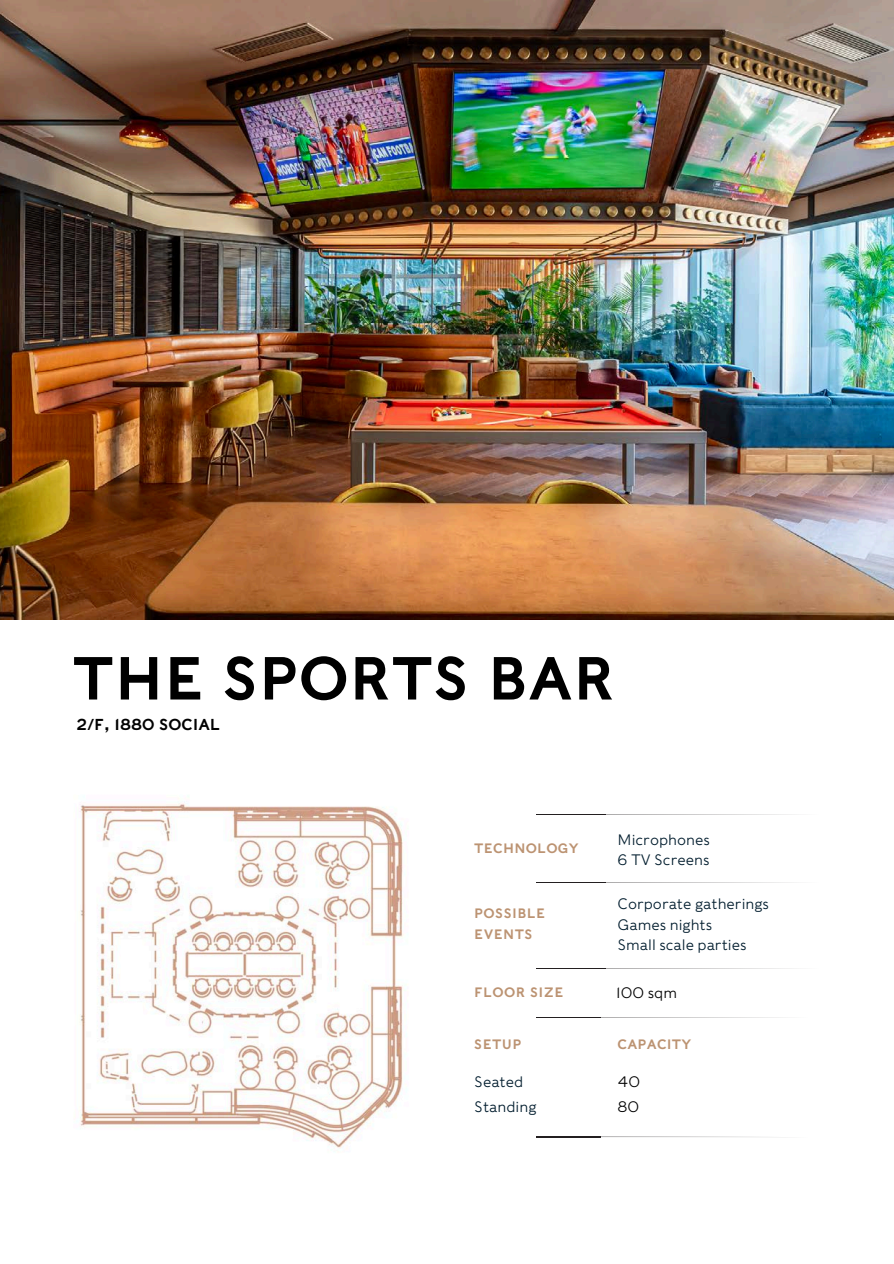
<style>
.page{position:relative;width:894px;height:1264px;background:#fff}
.page>*{position:absolute;margin:0;border:0;box-sizing:border-box;transform-origin:0 0}
.t1{font:60px "Caslons Egyptian";letter-spacing:.005em;color:#000}
.t2{font:15.75px "Caslons Egyptian";color:#000}
.t3{font:300 15px/20.2px "Caslons Egyptian";color:#031e2f}
.t4{font:300 15px "Caslons Egyptian";color:#000}
.t5{font:13.5px/20.2px "Caslons Egyptian";letter-spacing:.03em;color:#bc9372}
</style>
<div class="page">
<hr style="left:470px;top:814px;width:135px;height:1px;background:#231f20">
<hr style="left:605px;top:814px;width:215px;height:1px;background:#231f20">
<hr style="left:469px;top:1017px;width:131px;height:1px;background:#231f20">
<hr style="left:600px;top:1017px;width:209px;height:1px;background:#231f20">
<hr style="left:469px;top:1136px;width:131px;height:1px;background:#231f20">
<hr style="left:600px;top:1136px;width:209px;height:1px;background:#231f20">
<hr style="left:470px;top:882px;width:135px;height:1px;background:#231f20">
<hr style="left:605px;top:882px;width:215px;height:1px;background:#231f20">
<hr style="left:470px;top:968px;width:135px;height:1px;background:#231f20">
<hr style="left:605px;top:968px;width:215px;height:1px;background:#231f20">
<img style="left:80px;top:796px;width:455px;height:353px">
<img style="left:0;top:0;width:893px;height:619px">
<p class="t1" style="left:72px;top:651px;width:543px">THE SPORTS BAR</p>
<p class="t2" style="left:76px;top:717px;width:145px">2/F, 1880 SOCIAL</p>
<h2 class="t5" style="left:474px;top:839px;width:106px">TECHNOLOGY</h2>
<h1 class="t5" style="left:474px;top:904px;width:72px">POSSIBLE<br>EVENTS</h1>
<p class="t3" style="left:617px;top:830px;width:94px">Microphones<br>6 TV Screens</p>
<h3 class="t3" style="left:617px;top:894px;width:153px">Corporate gatherings<br>Games nights<br>Small scale parties</h3>
<h3 class="t5" style="left:474px;top:982px;width:90px">FLOOR SIZE</h3>
<p class="t4" style="left:616px;top:986px;width:62px">100 sqm</p>
<p class="t5" style="left:474px;top:1034px;width:49px">SETUP</p>
<p class="t5" style="left:617px;top:1034px;width:75px">CAPACITY</p>
<h3 class="t3" style="left:474px;top:1072px;width:50px">Seated</h3>
<p class="t4" style="left:617px;top:1074px;width:24px">40</p>
<p class="t3" style="left:474px;top:1097px;width:64px">Standing</p>
<h3 class="t4" style="left:617px;top:1099px;width:23px">80</h3>
</div>
